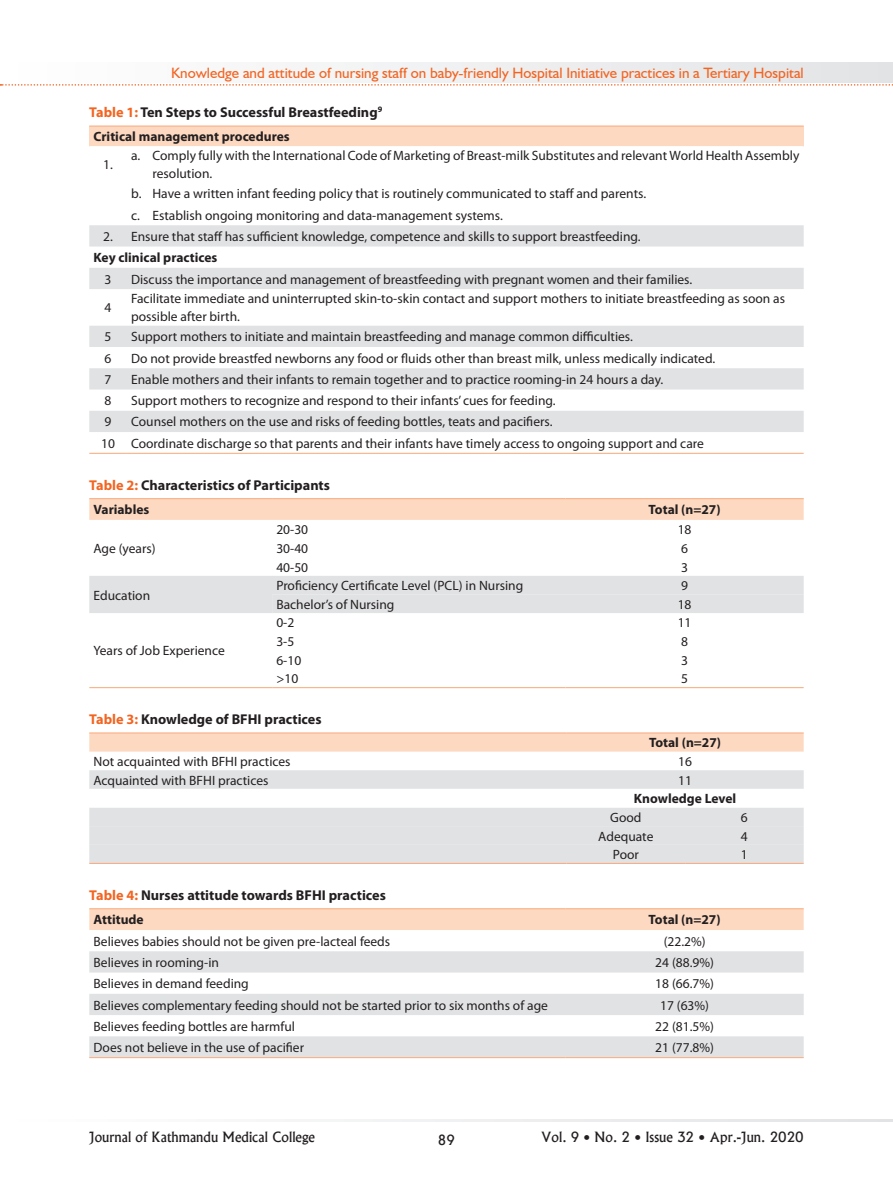
<style>
.page{position:relative;width:893px;height:1191px;background:#fff}
.page>*{position:absolute;margin:0;border:0;box-sizing:border-box;transform-origin:0 0}
.t1{font:15px "Humanist 521 BT";color:#f36421}
.t2{font:700 14.25px "Myriad Pro";color:#231f20}
.t3{font:13.5px/18px "Myriad Pro";color:#231f20}
.t4{font:700 13.5px "Myriad Pro";color:#231f20}
.t5{font:13.5px "Alaska";color:#231f20}
.s1{color:#f36421}
</style>
<div class="page">
<svg style="left:313px;top:1119px;width:580px;height:2px"></svg>
<svg style="left:0;top:63px;width:893px;height:23px"></svg>
<div style="left:89px;top:126px;width:715px;height:20px;background:#fdd9c1"></div>
<svg style="left:89px;top:225px;width:715px;height:207px;fill:#e8e9ea"></svg>
<hr style="left:89px;top:125px;width:38px;height:2px;background:#f9ad80">
<hr style="left:127px;top:125px;width:677px;height:2px;background:#f9ad80">
<hr style="left:89px;top:453px;width:38px;height:1px;background:#f9ad80">
<hr style="left:127px;top:453px;width:677px;height:1px;background:#f9ad80">
<div style="left:89px;top:499px;width:715px;height:21px;background:#fdd9c1"></div>
<div style="left:89px;top:576px;width:715px;height:37px;background:#e1e2e4"></div>
<hr style="left:89px;top:498px;width:183px;height:1px;background:#f9ad80">
<hr style="left:272px;top:498px;width:294px;height:1px;background:#f9ad80">
<hr style="left:566px;top:498px;width:238px;height:1px;background:#f9ad80">
<hr style="left:272px;top:687px;width:294px;height:1px;background:#f9ad80">
<hr style="left:566px;top:687px;width:238px;height:1px;background:#f9ad80">
<hr style="left:89px;top:687px;width:183px;height:1px;background:#f9ad80">
<div style="left:89px;top:733px;width:715px;height:18px;background:#fdd9c1"></div>
<div style="left:89px;top:770px;width:715px;height:93px;background:#e1e2e4"></div>
<svg style="left:89px;top:789px;width:715px;height:18px"></svg>
<div style="left:89px;top:826px;width:715px;height:18px;background:#e1e2e4"></div>
<hr style="left:89px;top:732px;width:478px;height:1px;background:#f9ad80">
<hr style="left:567px;top:732px;width:118px;height:1px;background:#f9ad80">
<hr style="left:685px;top:732px;width:119px;height:1px;background:#f9ad80">
<hr style="left:567px;top:863px;width:118px;height:1px;background:#f9ad80">
<hr style="left:685px;top:863px;width:119px;height:1px;background:#f9ad80">
<hr style="left:89px;top:863px;width:478px;height:1px;background:#f9ad80">
<div style="left:89px;top:909px;width:715px;height:21px;background:#fdd9c1"></div>
<svg style="left:89px;top:951px;width:715px;height:106px;fill:#e1e2e4"></svg>
<hr style="left:89px;top:908px;width:477px;height:1px;background:#f9ad80">
<hr style="left:566px;top:908px;width:238px;height:1px;background:#f9ad80">
<hr style="left:89px;top:1057px;width:477px;height:1px;background:#f9ad80">
<hr style="left:566px;top:1057px;width:238px;height:1px;background:#f9ad80">
<p class="t1" style="left:171px;top:63px;width:634px">Knowledge and attitude of nursing staff on baby-friendly Hospital Initiative practices in a Tertiary Hospital</p>
<p class="t2" style="left:89px;top:103px;width:294px"><span class="s1">Table 1:</span> Ten Steps to Successful Breastfeeding<sup>9</sup></p>
<p class="t4" style="left:94px;top:128px;width:198px">Critical management procedures</p>
<p class="t3" style="left:103px;top:156px;width:11px">1.</p>
<p class="t3" style="left:152px;top:147px;width:648px;text-indent:-21px">a. Comply fully with the International Code of Marketing of Breast-milk Substitutes and relevant World Health Assembly resolution.</p>
<p class="t3" style="left:131px;top:183px;width:517px;line-height:21.3px">b. Have a written infant feeding policy that is routinely communicated to staff and parents. c. Establish ongoing monitoring and data-management systems.</p>
<p class="t3" style="left:103px;top:227px;width:539px">2. Ensure that staff has sufficient knowledge, competence and skills to support breastfeeding.</p>
<p class="t4" style="left:94px;top:249px;width:125px">Key clinical practices</p>
<p class="t3" style="left:105px;top:270px;width:8px">3</p>
<p class="t3" style="left:131px;top:270px;width:563px">Discuss the importance and management of breastfeeding with pregnant women and their families.</p>
<p class="t3" style="left:105px;top:299px;width:8px">4</p>
<p class="t3" style="left:131px;top:290px;width:655px">Facilitate immediate and uninterrupted skin-to-skin contact and support mothers to initiate breastfeeding as soon as possible after birth.</p>
<p class="t3" style="left:105px;top:328px;width:8px">5</p>
<p class="t3" style="left:131px;top:328px;width:503px">Support mothers to initiate and maintain breastfeeding and manage common difficulties.</p>
<p class="t3" style="left:105px;top:349px;width:8px">6</p>
<p class="t3" style="left:131px;top:349px;width:586px">Do not provide breastfed newborns any food or fluids other than breast milk, unless medically indicated.</p>
<p class="t3" style="left:105px;top:370px;width:8px">7</p>
<p class="t3" style="left:131px;top:370px;width:534px">Enable mothers and their infants to remain together and to practice rooming-in 24 hours a day.</p>
<p class="t3" style="left:105px;top:391px;width:8px">8</p>
<p class="t3" style="left:131px;top:391px;width:426px">Support mothers to recognize and respond to their infants’ cues for feeding.</p>
<p class="t3" style="left:105px;top:413px;width:8px">9</p>
<p class="t3" style="left:101px;top:411px;width:604px;line-height:21.3px;text-indent:30px">Counsel mothers on the use and risks of feeding bottles, teats and pacifiers.<br>10 Coordinate discharge so that parents and their infants have timely access to ongoing support and care</p>
<p class="t2" style="left:89px;top:475px;width:242px"><span class="s1">Table 2:</span> Characteristics of Participants</p>
<p class="t4" style="left:94px;top:501px;width:57px">Variables</p>
<p class="t4" style="left:649px;top:501px;width:74px">Total (n=27)</p>
<p class="t3" style="left:94px;top:539px;width:64px">Age (years)</p>
<p class="t3" style="left:276px;top:520px;width:33px">20-30</p>
<p class="t3" style="left:678px;top:520px;width:15px">18</p>
<p class="t3" style="left:276px;top:539px;width:33px">30-40</p>
<p class="t3" style="left:681px;top:539px;width:8px">6</p>
<p class="t3" style="left:276px;top:558px;width:33px">40-50</p>
<p class="t3" style="left:681px;top:558px;width:8px">3</p>
<p class="t3" style="left:94px;top:586px;width:58px">Education</p>
<p class="t3" style="left:276px;top:576px;width:248px">Proficiency Certificate Level (PCL) in Nursing</p>
<p class="t3" style="left:681px;top:576px;width:8px">9</p>
<p class="t3" style="left:276px;top:595px;width:120px">Bachelor’s of Nursing</p>
<p class="t3" style="left:678px;top:595px;width:15px">18</p>
<p class="t3" style="left:276px;top:614px;width:19px">0-2</p>
<p class="t3" style="left:678px;top:614px;width:15px">11</p>
<p class="t3" style="left:276px;top:632px;width:19px">3-5</p>
<p class="t3" style="left:681px;top:632px;width:8px">8</p>
<p class="t3" style="left:276px;top:651px;width:26px">6-10</p>
<p class="t3" style="left:681px;top:651px;width:8px">3</p>
<p class="t3" style="left:276px;top:669px;width:23px">&gt;10</p>
<p class="t3" style="left:681px;top:669px;width:8px">5</p>
<p class="t2" style="left:89px;top:710px;width:234px"><span class="s1">Table 3:</span> Knowledge of BFHI practices</p>
<p class="t4" style="left:649px;top:734px;width:74px">Total (n=27)</p>
<p class="t3" style="left:94px;top:752px;width:199px">Not acquainted with BFHI practices</p>
<p class="t3" style="left:678px;top:752px;width:15px">16</p>
<p class="t3" style="left:94px;top:771px;width:177px">Acquainted with BFHI practices</p>
<p class="t3" style="left:678px;top:771px;width:15px">11</p>
<p class="t4" style="left:634px;top:790px;width:104px">Knowledge Level</p>
<p class="t3" style="left:610px;top:808px;width:33px">Good</p>
<p class="t3" style="left:741px;top:808px;width:8px">6</p>
<p class="t3" style="left:598px;top:826px;width:57px">Adequate</p>
<p class="t3" style="left:741px;top:826px;width:8px">4</p>
<p class="t3" style="left:613px;top:845px;width:28px">Poor</p>
<p class="t3" style="left:741px;top:845px;width:8px">1</p>
<p class="t2" style="left:89px;top:885px;width:298px"><span class="s1">Table 4:</span> Nurses attitude towards BFHI practices</p>
<p class="t4" style="left:94px;top:911px;width:52px">Attitude</p>
<p class="t4" style="left:649px;top:911px;width:74px">Total (n=27)</p>
<p class="t3" style="left:94px;top:932px;width:298px">Believes babies should not be given pre-lacteal feeds</p>
<p class="t3" style="left:664px;top:932px;width:43px">(22.2%)</p>
<p class="t3" style="left:94px;top:953px;width:127px">Believes in rooming-in</p>
<p class="t3" style="left:655px;top:953px;width:60px">24 (88.9%)</p>
<p class="t3" style="left:94px;top:974px;width:157px">Believes in demand feeding</p>
<p class="t3" style="left:655px;top:974px;width:60px">18 (66.7%)</p>
<p class="t3" style="left:94px;top:995px;width:456px">Believes complementary feeding should not be started prior to six months of age</p>
<p class="t3" style="left:660px;top:995px;width:50px">17 (63%)</p>
<p class="t3" style="left:94px;top:1017px;width:203px">Believes feeding bottles are harmful</p>
<p class="t3" style="left:655px;top:1017px;width:60px">22 (81.5%)</p>
<p class="t3" style="left:94px;top:1038px;width:212px">Does not believe in the use of pacifier</p>
<p class="t3" style="left:655px;top:1038px;width:60px">21 (77.8%)</p>
<p class="t3" style="left:94px;top:641px;width:133px">Years of Job Experience</p>
<p class="t5" style="left:89px;top:1129px;width:227px">Journal of Kathmandu Medical College</p>
<p class="t5" style="left:438px;top:1131px;width:19px">89</p>
<p class="t5" style="left:541px;top:1129px;width:264px">Vol. 9 • No. 2 • Issue 32 • Apr.-Jun. 2020</p>
</div>
